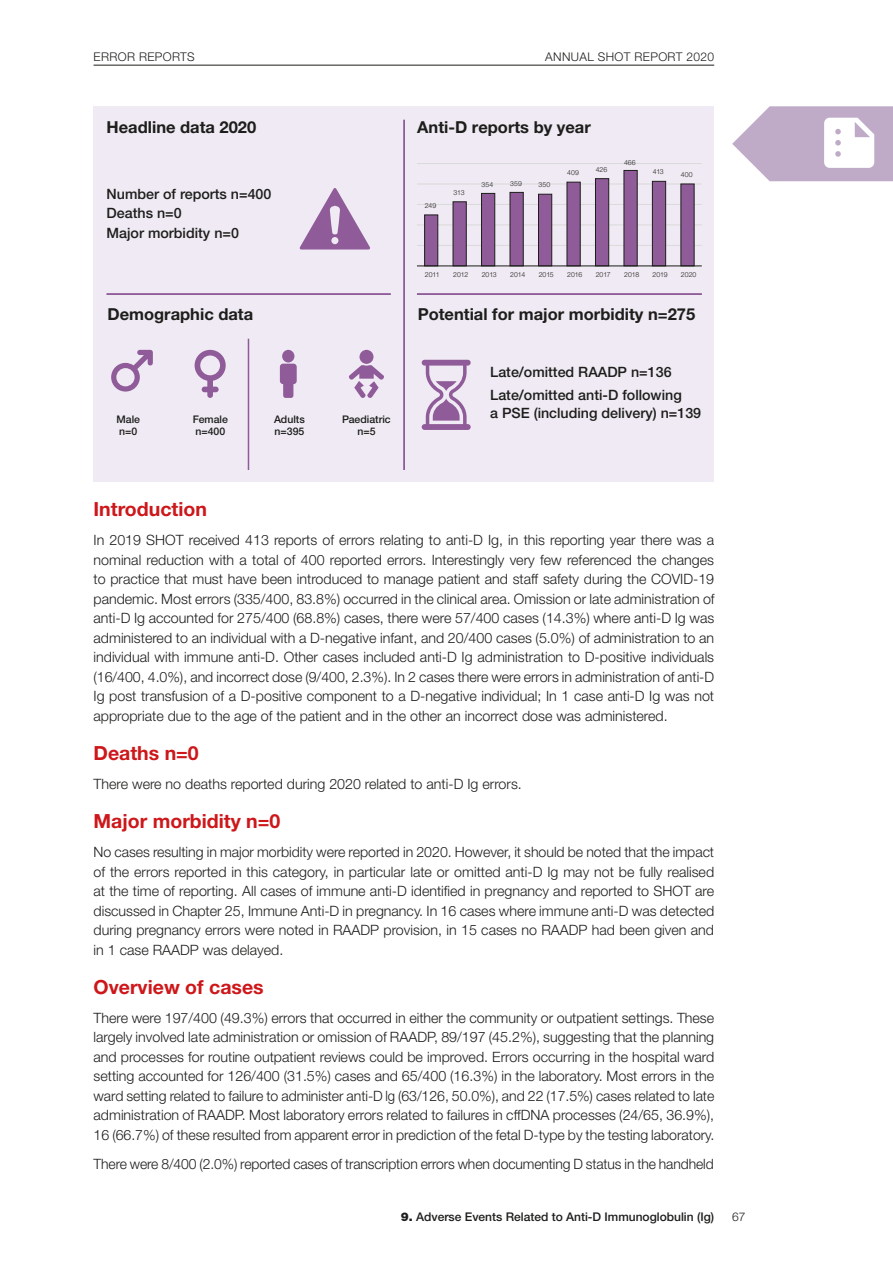
<style>
.page{position:relative;width:893px;height:1263px;background:#fff}
.page>*{position:absolute;margin:0;border:0;box-sizing:border-box;transform-origin:0 0}
.t1{font:700 19.5px "Helvetica Neue";color:#cd171a}
.t2{font:700 16.5px "Helvetica Neue";color:#1d1d1b}
.t3{font:300 14.25px/19.5px "Helvetica Neue";color:#1d1d1b;text-align:justify}
.t4{font:500 14.25px/19.5px "Helvetica Neue";color:#1d1d1b}
.t5{font:500 12px "Helvetica Neue";color:#1d1d1b}
.t6{font:300 12px "Helvetica Neue";letter-spacing:.03em;color:#1d1d1b}
.t7{font:500 10.5px/12.6px "Helvetica Neue";color:#1d1d1b}
.t8{font:300 6.9px "Helvetica Neue";letter-spacing:.005em;color:#1d1d1b}
.s1{font-weight:900}
</style>
<div class="page">
<hr style="left:94px;top:65px;width:620px;height:1px;background:#1d1d1b">
<div style="left:94px;top:106px;width:620px;height:376px;background:#efeaf3"></div>
<svg style="left:195px;top:350px;width:31px;height:48px"></svg>
<svg style="left:111px;top:350px;width:42px;height:42px"></svg>
<svg style="left:349px;top:365px;width:35px;height:33px"></svg>
<div style="left:359px;top:350px;width:14px;height:14px;background:#8f5b99;border-radius:50%"></div>
<svg style="left:280px;top:364px;width:17px;height:34px"></svg>
<div style="left:282px;top:350px;width:12px;height:12px;background:#8f5b99;border-radius:50%"></div>
<svg style="left:299px;top:188px;width:71px;height:62px"></svg>
<div style="left:331px;top:237px;width:7px;height:7px;background:#efeaf3;border-radius:50%"></div>
<hr style="left:403px;top:120px;width:2px;height:350px;background:#8f5b99">
<hr style="left:248px;top:339px;width:1px;height:131px;background:#8f5b99">
<hr style="left:107px;top:293px;width:284px;height:2px;background:#8f5b99">
<hr style="left:417px;top:293px;width:285px;height:2px;background:#8f5b99">
<hr style="left:417px;top:245px;width:285px;height:1px;background:#dadada">
<hr style="left:417px;top:225px;width:285px;height:1px;background:#dadada">
<hr style="left:417px;top:204px;width:285px;height:1px;background:#dadada">
<hr style="left:417px;top:184px;width:285px;height:1px;background:#dadada">
<hr style="left:417px;top:163px;width:285px;height:1px;background:#dadada">
<svg style="left:424px;top:170px;width:270px;height:96px"></svg>
<hr style="left:417px;top:266px;width:285px;height:1px;background:#1d1d1b">
<svg style="left:422px;top:360px;width:49px;height:70px"></svg>
<svg style="left:732px;top:106px;width:161px;height:75px"></svg>
<p class="t6" style="left:94px;top:49px;width:103px">ERROR REPORTS</p>
<p class="t6" style="left:545px;top:49px;width:170px">ANNUAL SHOT REPORT 2020</p>
<p class="t2" style="left:107px;top:116px;width:151px">Headline data 2020</p>
<p class="t2" style="left:417px;top:116px;width:175px">Anti-D reports by year</p>
<p class="t4" style="left:107px;top:184px;width:166px">Number of reports n=400<br>Deaths n=0<br>Major morbidity n=0</p>
<p class="t8" style="left:425px;top:201px;width:13px">249</p>
<p class="t8" style="left:453px;top:188px;width:13px">313</p>
<p class="t8" style="left:482px;top:180px;width:13px">354</p>
<p class="t8" style="left:510px;top:179px;width:13px">359</p>
<p class="t8" style="left:539px;top:181px;width:13px">350</p>
<p class="t8" style="left:567px;top:169px;width:13px">409</p>
<p class="t8" style="left:596px;top:165px;width:13px">426</p>
<p class="t8" style="left:624px;top:159px;width:13px">466</p>
<p class="t8" style="left:653px;top:168px;width:12px">413</p>
<p class="t8" style="left:681px;top:170px;width:13px">400</p>
<p class="t8" style="left:425px;top:270px;width:16px">2011</p>
<p class="t8" style="left:453px;top:270px;width:17px">2012</p>
<p class="t8" style="left:482px;top:270px;width:17px">2013</p>
<p class="t8" style="left:510px;top:270px;width:16px">2014</p>
<p class="t8" style="left:539px;top:270px;width:17px">2015</p>
<p class="t8" style="left:567px;top:270px;width:17px">2016</p>
<p class="t8" style="left:596px;top:270px;width:16px">2017</p>
<p class="t8" style="left:624px;top:270px;width:17px">2018</p>
<p class="t8" style="left:653px;top:270px;width:17px">2019</p>
<p class="t8" style="left:681px;top:270px;width:17px">2020</p>
<p class="t2" style="left:108px;top:304px;width:147px">Demographic data</p>
<p class="t2" style="left:418px;top:304px;width:279px">Potential for major morbidity n=275</p>
<p class="t7" style="left:117px;top:412px;width:25px">Male n=0</p>
<p class="t7" style="left:193px;top:412px;width:37px">Female n=400</p>
<p class="t7" style="left:274px;top:412px;width:32px">Adults n=395</p>
<p class="t7" style="left:342px;top:412px;width:50px;text-align:center">Paediatric n=5</p>
<p class="t4" style="left:490px;top:360px;width:193px;line-height:23.7px">Late/omitted RAADP n=136<br>Late/omitted anti-D following</p>
<p class="t4" style="left:490px;top:403px;width:213px">a PSE (including delivery) n=139</p>
<h1 class="t1" style="left:94px;top:497px;width:115px">Introduction</h1>
<p class="t3" style="left:94px;top:530px;width:623px">In 2019 SHOT received 413 reports of errors relating to anti-D Ig, in this reporting year there was a nominal reduction with a total of 400 reported errors. Interestingly very few referenced the changes to practice that must have been introduced to manage patient and staff safety during the COVID-19 pandemic. Most errors (335/400, 83.8%) occurred in the clinical area. Omission or late administration of anti-D Ig accounted for 275/400 (68.8%) cases, there were 57/400 cases (14.3%) where anti-D Ig was administered to an individual with a D-negative infant, and 20/400 cases (5.0%) of administration to an individual with immune anti-D. Other cases included anti-D Ig administration to D-positive individuals (16/400, 4.0%), and incorrect dose (9/400, 2.3%). In 2 cases there were errors in administration of anti-D Ig post transfusion of a D-positive component to a D-negative individual; In 1 case anti-D Ig was not appropriate due to the age of the patient and in the other an incorrect dose was administered.</p>
<h1 class="t1" style="left:94px;top:741px;width:107px">Deaths n=0</h1>
<p class="t3" style="left:94px;top:774px;width:430px">There were no deaths reported during 2020 related to anti-D Ig errors.</p>
<h1 class="t1" style="left:94px;top:809px;width:188px">Major morbidity n=0</h1>
<p class="t3" style="left:94px;top:842px;width:622px">No cases resulting in major morbidity were reported in 2020. However, it should be noted that the impact of the errors reported in this category, in particular late or omitted anti-D Ig may not be fully realised at the time of reporting. All cases of immune anti-D identified in pregnancy and reported to SHOT are discussed in Chapter 25, Immune Anti-D in pregnancy. In 16 cases where immune anti-D was detected during pregnancy errors were noted in RAADP provision, in 15 cases no RAADP had been given and in 1 case RAADP was delayed.</p>
<h1 class="t1" style="left:94px;top:975px;width:172px">Overview of cases</h1>
<p class="t3" style="left:94px;top:1008px;width:622px">There were 197/400 (49.3%) errors that occurred in either the community or outpatient settings. These largely involved late administration or omission of RAADP, 89/197 (45.2%), suggesting that the planning and processes for routine outpatient reviews could be improved. Errors occurring in the hospital ward setting accounted for 126/400 (31.5%) cases and 65/400 (16.3%) in the laboratory. Most errors in the ward setting related to failure to administer anti-D lg (63/126, 50.0%), and 22 (17.5%) cases related to late administration of RAADP. Most laboratory errors related to failures in cffDNA processes (24/65, 36.9%), 16 (66.7%) of these resulted from apparent error in prediction of the fetal D-type by the testing laboratory.</p>
<p class="t3" style="left:94px;top:1154px;width:622px">There were 8/400 (2.0%) reported cases of transcription errors when documenting D status in the handheld</p>
<p class="t5" style="left:401px;top:1209px;width:315px"><span class="s1">9.</span> Adverse Events Related to Anti-D Immunoglobulin (Ig)</p>
<p class="t6" style="left:732px;top:1209px;width:15px">67</p>
</div>
